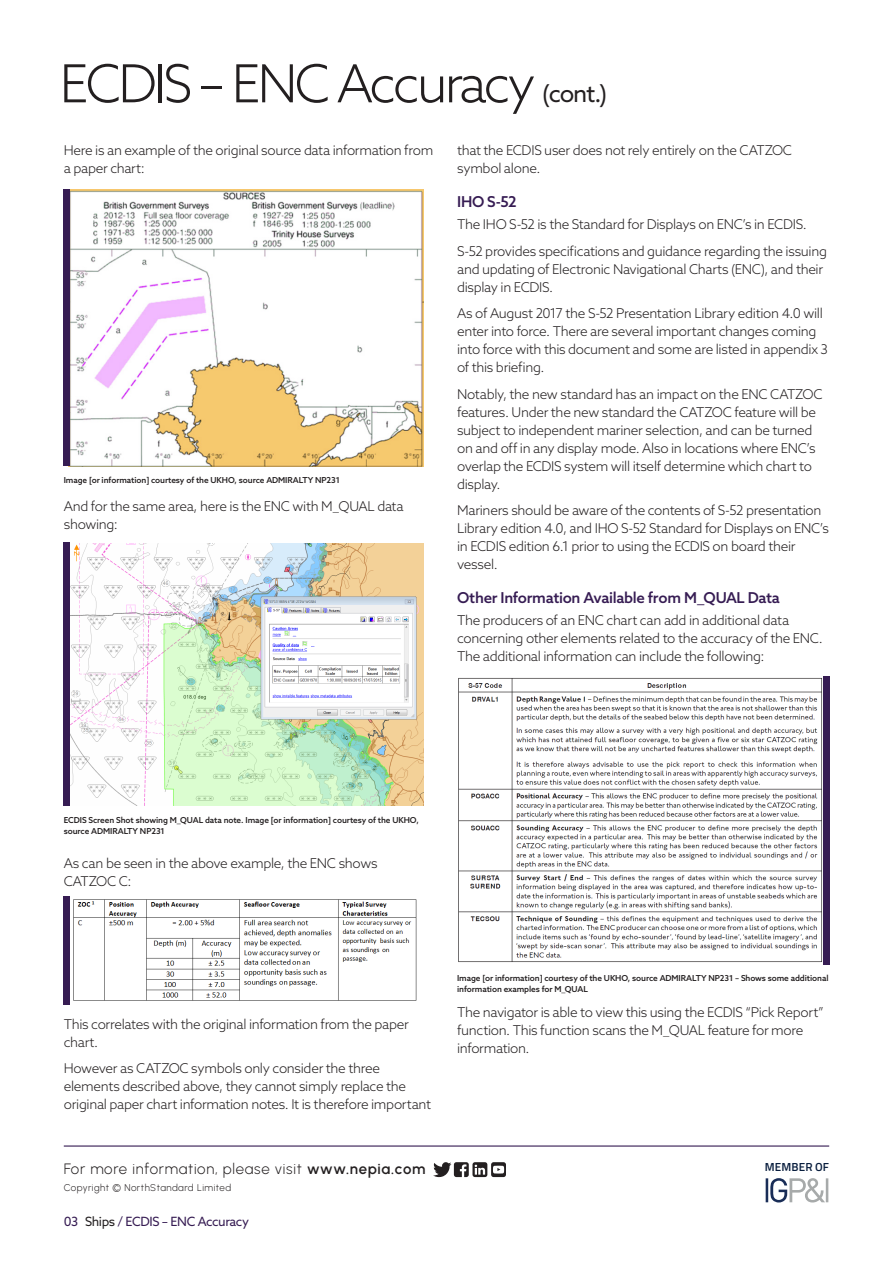
<style>
.page{position:relative;width:893px;height:1263px;background:#fff}
.page>*{position:absolute;margin:0;border:0;box-sizing:border-box;transform-origin:0 0}
.NORTH_-_Title__cont{font:300 52.5px "Azo Sans";letter-spacing:-.06em;color:#231f20}
.NORTH_-_Sub_Header{font:500 15px "Azo Sans";letter-spacing:-.02em;color:#361c53}
.NORTH_-_Footer{font:15px "Urbanist";letter-spacing:.045em;color:#231f20}
.NORTH_-_Body_2{font:300 13.5px/18px "Azo Sans";letter-spacing:-.025em;color:#231f20}
.NORTH_-_Navigation{font:12.75px "Azo Sans";letter-spacing:-.03em;color:#361c53}
.t1{font:600 11.7px "Titillium Web";letter-spacing:.01em;color:#091e3e}
.NORTH_-_Footer-2{font:9.75px "Urbanist";letter-spacing:.05em;color:#231f20}
.NORTH_-_Copyright{font:500 8.25px/10.8px "Azo Sans";letter-spacing:-.01em;color:#231f20}
.s1{font-weight:400;font-size:24px}
.s2{font-weight:600}
.s3{color:#231f20}
</style>
<div class="page">
<img style="left:70px;top:190px;width:353px;height:276px">
<div style="left:64px;top:190px;width:6px;height:276px;background:#361c53"></div>
<img style="left:70px;top:544px;width:353px;height:262px">
<div style="left:64px;top:543px;width:6px;height:263px;background:#361c53"></div>
<img style="left:73px;top:899px;width:344px;height:102px">
<div style="left:64px;top:895px;width:6px;height:109px;background:#361c53"></div>
<img style="left:458px;top:678px;width:365px;height:284px">
<div style="left:823px;top:676px;width:6px;height:288px;background:#361c53"></div>
<hr style="left:64px;top:1145px;width:765px;height:1px;background:#361c53">
<svg style="left:433px;top:1162px;width:73px;height:15px"></svg>
<svg style="left:766px;top:1178px;width:62px;height:24px"></svg>
<p class="NORTH_-_Title__cont" style="left:60px;top:49px;width:549px">ECDIS – ENC Accuracy <span class="s1">(cont.)</span></p>
<p class="NORTH_-_Body_2" style="left:64px;top:141px;width:371px">Here is an example of the original source data information from a paper chart:</p>
<p class="NORTH_-_Copyright" style="left:64px;top:475px;width:278px">Image [or information] courtesy of the UKHO, source ADMIRALTY NP231</p>
<p class="NORTH_-_Body_2" style="left:64px;top:497px;width:341px">And for the same area, here is the ENC with M_QUAL data showing:</p>
<p class="NORTH_-_Body_2" style="left:457px;top:141px;width:337px">that the ECDIS user does not rely entirely on the CATZOC symbol alone.</p>
<p class="NORTH_-_Sub_Header" style="left:457px;top:192px;width:61px">IHO S-52</p>
<p class="NORTH_-_Body_2" style="left:457px;top:215px;width:351px">The IHO S-52 is the Standard for Displays on ENC’s in ECDIS.</p>
<p class="NORTH_-_Body_2" style="left:457px;top:242px;width:371px">S-52 provides specifications and guidance regarding the issuing and updating of Electronic Navigational Charts (ENC), and their display in ECDIS.</p>
<p class="NORTH_-_Body_2" style="left:457px;top:304px;width:372px">As of August 2017 the S-52 Presentation Library edition 4.0 will enter into force. There are several important changes coming into force with this document and some are listed in appendix 3 of this briefing.</p>
<p class="NORTH_-_Body_2" style="left:457px;top:385px;width:367px">Notably, the new standard has an impact on the ENC CATZOC features. Under the new standard the CATZOC feature will be subject to independent mariner selection, and can be turned on and off in any display mode. Also in locations where ENC’s overlap the ECDIS system will itself determine which chart to display.</p>
<p class="NORTH_-_Body_2" style="left:457px;top:501px;width:373px">Mariners should be aware of the contents of S-52 presentation Library edition 4.0, and IHO S-52 Standard for Displays on ENC’s in ECDIS edition 6.1 prior to using the ECDIS on board their vessel.</p>
<p class="NORTH_-_Sub_Header" style="left:457px;top:587px;width:324px">Other Information Available from M_QUAL Data</p>
<p class="NORTH_-_Body_2" style="left:457px;top:611px;width:367px">The producers of an ENC chart can add in additional data concerning other elements related to the accuracy of the ENC.<br>The additional information can include the following:</p>
<p class="NORTH_-_Copyright" style="left:64px;top:814px;width:357px">ECDIS Screen Shot showing M_QUAL data note. Image [or information] courtesy of the UKHO, source ADMIRALTY NP231</p>
<p class="NORTH_-_Body_2" style="left:64px;top:854px;width:315px">As can be seen in the above example, the ENC shows<br>CATZOC C:</p>
<p class="NORTH_-_Body_2" style="left:64px;top:1015px;width:347px">This correlates with the original information from the paper chart.</p>
<p class="NORTH_-_Body_2" style="left:64px;top:1059px;width:369px">However as CATZOC symbols only consider the three elements described above, they cannot simply replace the original paper chart information notes. It is therefore important</p>
<p class="NORTH_-_Footer" style="left:64px;top:1159px;width:363px">For more information, please visit <span class="s2">www.nepia.com</span></p>
<p class="NORTH_-_Footer-2" style="left:64px;top:1181px;width:169px">Copyright © NorthStandard Limited</p>
<p class="NORTH_-_Navigation" style="left:64px;top:1213px;width:187px">03 <span class="s3">Ships</span> / ECDIS – ENC Accuracy</p>
<p class="NORTH_-_Copyright" style="left:457px;top:972px;width:373px">Image [or information] courtesy of the UKHO, source ADMIRALTY NP231 – Shows some additional information examples for M_QUAL</p>
<p class="NORTH_-_Body_2" style="left:457px;top:1003px;width:368px">The navigator is able to view this using the ECDIS “Pick Report” function. This function scans the M_QUAL feature for more information.</p>
<p class="t1" style="left:765px;top:1158px;width:66px">MEMBER OF</p>
</div>
